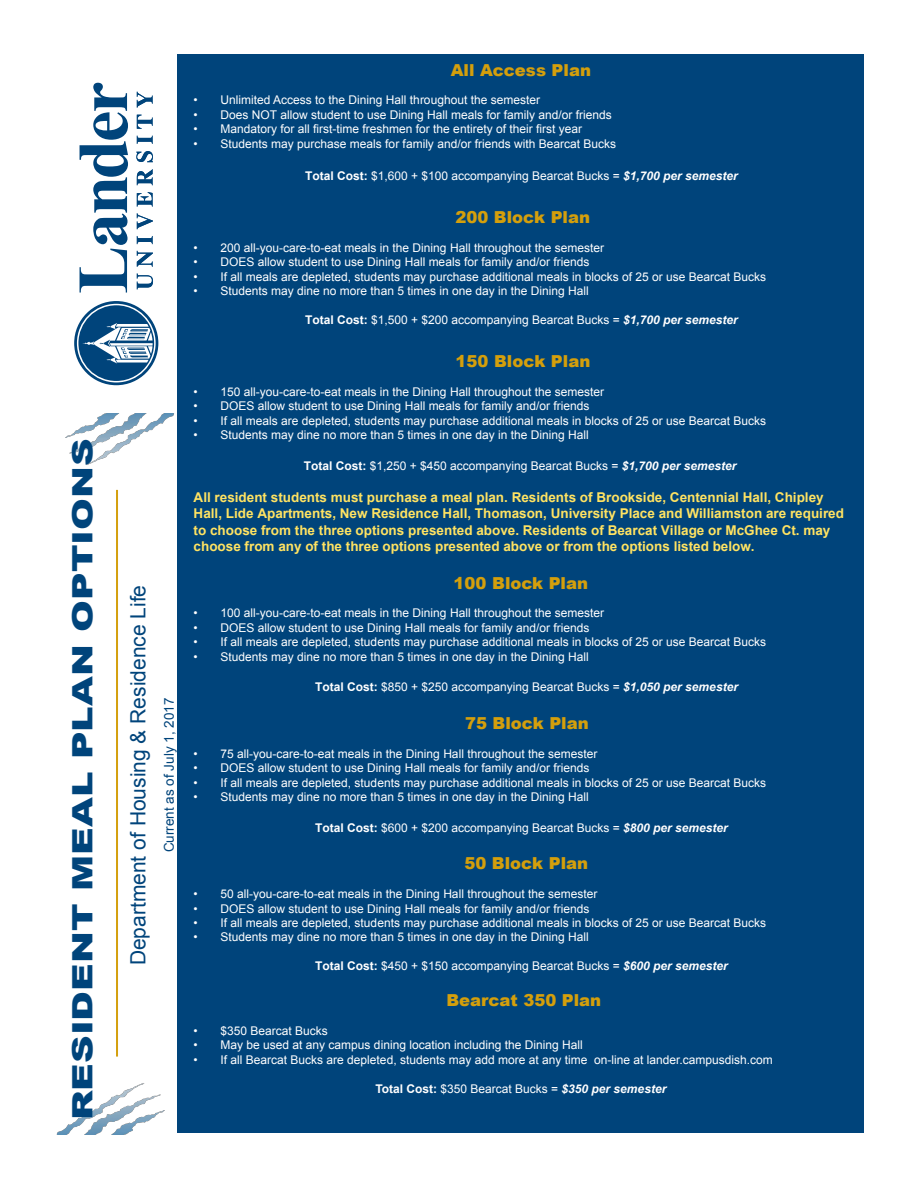
<style>
.page{position:relative;width:918px;height:1188px;background:#fff}
.page>*{position:absolute;margin:0;border:0;box-sizing:border-box;transform-origin:0 0}
.t1{font:900 28.05px "Arial";color:#00447b;scale:1.36 1}
.t2{font:21px "Arial";color:#00447b}
.t3{font:900 16.5px "Arial";color:#d49f0c}
.t4{font:700 13.5px/16.2px "Arial";color:#ffe362}
.t5{font:13.5px "Arial";color:#00447b}
.t6{font:12px "Arial";color:#fff}
.s1{font-weight:700}
.s2{font-weight:700;font-style:italic}
</style>
<div class="page">
<img style="left:56px;top:1083px;width:109px;height:52px">
<img style="left:65px;top:413px;width:113px;height:77px">
<hr style="left:117px;top:490px;width:1px;height:567px;background:#d49f0c">
<hr style="left:116px;top:490px;width:1px;height:567px;background:#d49f0c">
<svg style="left:74px;top:301px;width:84px;height:84px"></svg>
<svg style="left:77px;top:304px;width:79px;height:78px"></svg>
<svg style="left:80px;top:83px;width:48px;height:210px"></svg>
<svg style="left:137px;top:273px;width:16px;height:16px"></svg>
<svg style="left:137px;top:251px;width:16px;height:16px"></svg>
<svg style="left:137px;top:236px;width:16px;height:8px"></svg>
<svg style="left:137px;top:213px;width:16px;height:16px"></svg>
<svg style="left:137px;top:192px;width:16px;height:15px"></svg>
<svg style="left:137px;top:169px;width:16px;height:16px"></svg>
<svg style="left:136px;top:151px;width:17px;height:11px"></svg>
<svg style="left:137px;top:136px;width:16px;height:8px"></svg>
<svg style="left:137px;top:115px;width:16px;height:14px"></svg>
<svg style="left:137px;top:92px;width:16px;height:16px"></svg>
<div style="left:178px;top:55px;width:686px;height:1078px;background:#00447b"></div>
<p class="t1" style="left:62px;top:1120px;width:503px;rotate:-90deg">RESIDENT MEAL PLAN OPTIONS</p>
<p class="t2" style="left:124px;top:965px;width:382px;rotate:-90deg">Department of Housing &amp; Residence Life</p>
<p class="t5" style="left:160px;top:852px;width:156px;rotate:-90deg">Current as of July 1, 2017</p>
<p class="t3" style="left:451px;top:58px;width:142px">All Access Plan</p>
<p class="t6" style="left:194px;top:92px;width:348px">• Unlimited Access to the Dining Hall throughout the semester</p>
<p class="t6" style="left:194px;top:107px;width:420px">• Does NOT allow student to use Dining Hall meals for family and/or friends</p>
<p class="t6" style="left:194px;top:121px;width:390px">• Mandatory for all first-time freshmen for the entirety of their first year</p>
<p class="t6" style="left:194px;top:135px;width:424px">• Students may purchase meals for family and/or friends with Bearcat Bucks</p>
<p class="t6" style="left:305px;top:168px;width:434px"><span class="s1">Total Cost:</span> $1,600 + $100 accompanying Bearcat Bucks = <span class="s2">$1,700 per semester</span></p>
<p class="t3" style="left:455px;top:205px;width:136px">200 Block Plan</p>
<p class="t6" style="left:194px;top:240px;width:412px">• 200 all-you-care-to-eat meals in the Dining Hall throughout the semester</p>
<p class="t6" style="left:194px;top:254px;width:397px">• DOES allow student to use Dining Hall meals for family and/or friends</p>
<p class="t6" style="left:194px;top:269px;width:574px">• If all meals are depleted, students may purchase additional meals in blocks of 25 or use Bearcat Bucks</p>
<p class="t6" style="left:194px;top:283px;width:397px">• Students may dine no more than 5 times in one day in the Dining Hall</p>
<p class="t6" style="left:305px;top:312px;width:434px"><span class="s1">Total Cost:</span> $1,500 + $200 accompanying Bearcat Bucks = <span class="s2">$1,700 per semester</span></p>
<p class="t3" style="left:456px;top:349px;width:136px">150 Block Plan</p>
<p class="t6" style="left:194px;top:384px;width:412px">• 150 all-you-care-to-eat meals in the Dining Hall throughout the semester</p>
<p class="t6" style="left:194px;top:398px;width:397px">• DOES allow student to use Dining Hall meals for family and/or friends</p>
<p class="t6" style="left:194px;top:413px;width:574px">• If all meals are depleted, students may purchase additional meals in blocks of 25 or use Bearcat Bucks</p>
<p class="t6" style="left:194px;top:427px;width:397px">• Students may dine no more than 5 times in one day in the Dining Hall</p>
<p class="t6" style="left:304px;top:458px;width:434px"><span class="s1">Total Cost:</span> $1,250 + $450 accompanying Bearcat Bucks = <span class="s2">$1,700 per semester</span></p>
<p class="t4" style="left:194px;top:490px;width:652px">All resident students must purchase a meal plan. Residents of Brookside, Centennial Hall, Chipley Hall, Lide Apartments, New Residence Hall, Thomason, University Place and Williamston are required to choose from the three options presented above. Residents of Bearcat Village or McGhee Ct. may choose from any of the three options presented above or from the options listed below.</p>
<p class="t3" style="left:454px;top:571px;width:136px">100 Block Plan</p>
<p class="t6" style="left:194px;top:605px;width:412px">• 100 all-you-care-to-eat meals in the Dining Hall throughout the semester</p>
<p class="t6" style="left:194px;top:620px;width:397px">• DOES allow student to use Dining Hall meals for family and/or friends</p>
<p class="t6" style="left:194px;top:634px;width:574px">• If all meals are depleted, students may purchase additional meals in blocks of 25 or use Bearcat Bucks</p>
<p class="t6" style="left:194px;top:648px;width:397px">• Students may dine no more than 5 times in one day in the Dining Hall</p>
<p class="t6" style="left:315px;top:679px;width:424px"><span class="s1">Total Cost:</span> $850 + $250 accompanying Bearcat Bucks = <span class="s2">$1,050 per semester</span></p>
<p class="t3" style="left:465px;top:711px;width:125px">75 Block Plan</p>
<p class="t6" style="left:194px;top:746px;width:405px">• 75 all-you-care-to-eat meals in the Dining Hall throughout the semester</p>
<p class="t6" style="left:194px;top:760px;width:397px">• DOES allow student to use Dining Hall meals for family and/or friends</p>
<p class="t6" style="left:194px;top:774px;width:574px">• If all meals are depleted, students may purchase additional meals in blocks of 25 or use Bearcat Bucks</p>
<p class="t6" style="left:194px;top:789px;width:397px">• Students may dine no more than 5 times in one day in the Dining Hall</p>
<p class="t6" style="left:315px;top:820px;width:414px"><span class="s1">Total Cost:</span> $600 + $200 accompanying Bearcat Bucks = <span class="s2">$800 per semester</span></p>
<p class="t3" style="left:464px;top:852px;width:125px">50 Block Plan</p>
<p class="t6" style="left:194px;top:886px;width:405px">• 50 all-you-care-to-eat meals in the Dining Hall throughout the semester</p>
<p class="t6" style="left:194px;top:900px;width:397px">• DOES allow student to use Dining Hall meals for family and/or friends</p>
<p class="t6" style="left:194px;top:915px;width:574px">• If all meals are depleted, students may purchase additional meals in blocks of 25 or use Bearcat Bucks</p>
<p class="t6" style="left:194px;top:929px;width:397px">• Students may dine no more than 5 times in one day in the Dining Hall</p>
<p class="t6" style="left:315px;top:958px;width:414px"><span class="s1">Total Cost:</span> $450 + $150 accompanying Bearcat Bucks = <span class="s2">$600 per semester</span></p>
<p class="t3" style="left:446px;top:988px;width:156px">Bearcat 350 Plan</p>
<p class="t6" style="left:194px;top:1023px;width:136px">• $350 Bearcat Bucks</p>
<p class="t6" style="left:194px;top:1037px;width:391px">• May be used at any campus dining location including the Dining Hall</p>
<p class="t6" style="left:194px;top:1052px;width:581px">• If all Bearcat Bucks are depleted, students may add more at any time on-line at lander.campusdish.com</p>
<p class="t6" style="left:375px;top:1080px;width:292px"><span class="s1">Total Cost:</span> $350 Bearcat Bucks = <span class="s2">$350 per semester</span></p>
</div>
